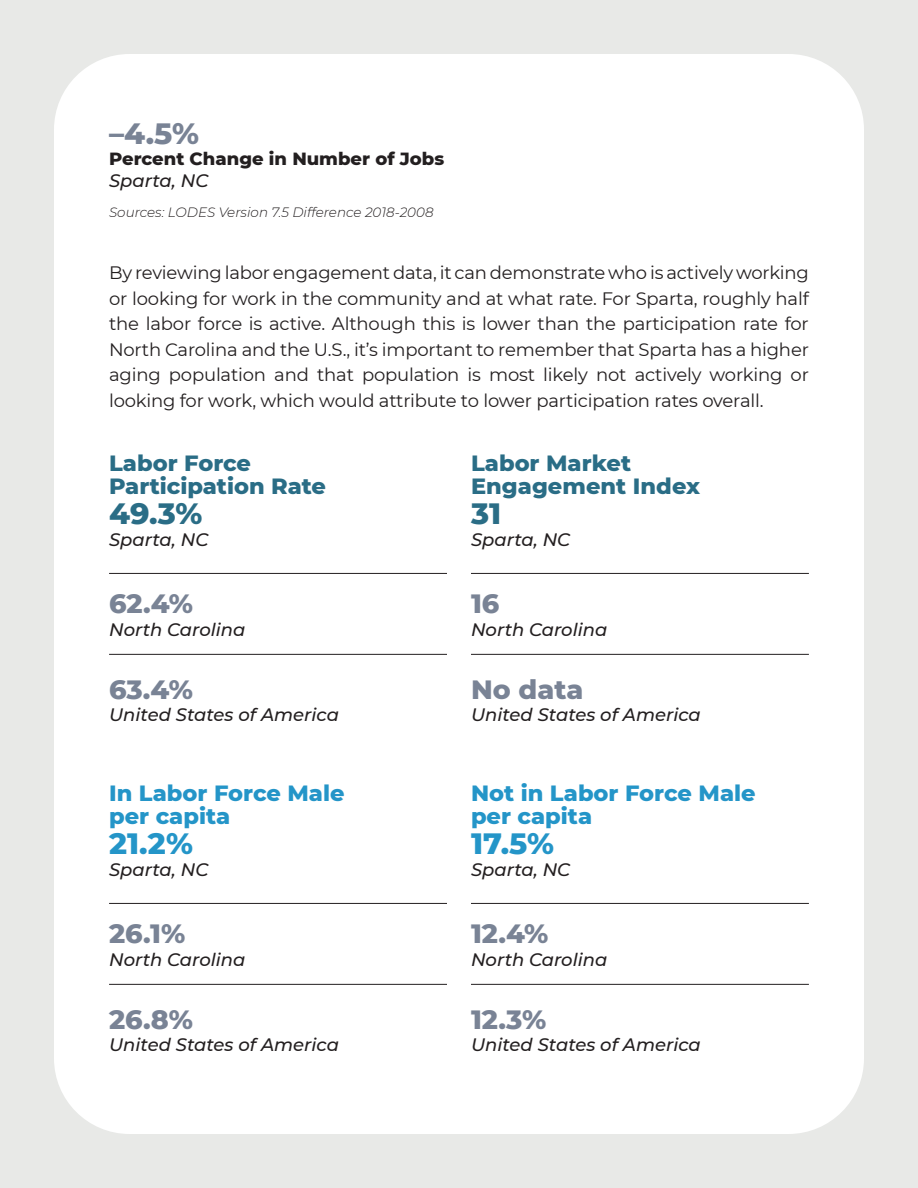
<style>
.page{position:relative;width:918px;height:1188px;background:#e8e9e7}
.page>*{position:absolute;margin:0;border:0;box-sizing:border-box;transform-origin:0 0}
.t1{font:800 30px "Montserrat";color:#2495c8}
.t2{font:800 30px "Montserrat";color:#2a6d86}
.t3{font:800 30px "Montserrat";color:#798395}
.t4{font:800 27px "Montserrat";color:#798395}
.t5{font:800 22.5px "Montserrat";color:#2a6d86}
.t6{font:800 22.5px "Montserrat";color:#2495c8}
.t7{font:18px/25.5px "Montserrat";letter-spacing:-.01em;color:#231f20;text-align:justify}
.t8{font:italic 500 18px "Montserrat";color:#231f20}
.t9{font:800 18px "Montserrat";color:#231f20}
.t10{font:italic 300 13.5px "Montserrat";color:#231f20}
</style>
<div class="page">
<div style="left:54px;top:54px;width:810px;height:1080px;background:#fff;border-radius:76px"></div>
<hr style="left:109px;top:573px;width:338px;height:1px;background:#231f20">
<hr style="left:109px;top:654px;width:338px;height:1px;background:#231f20">
<hr style="left:471px;top:573px;width:338px;height:1px;background:#231f20">
<hr style="left:471px;top:654px;width:338px;height:1px;background:#231f20">
<hr style="left:109px;top:903px;width:338px;height:1px;background:#231f20">
<hr style="left:109px;top:984px;width:338px;height:1px;background:#231f20">
<hr style="left:471px;top:903px;width:338px;height:1px;background:#231f20">
<hr style="left:471px;top:984px;width:338px;height:1px;background:#231f20">
<p class="t3" style="left:109px;top:111px;width:91px">–4.5%</p>
<p class="t9" style="left:109px;top:145px;width:337px">Percent Change in Number of Jobs</p>
<p class="t8" style="left:109px;top:168px;width:101px">Sparta, NC</p>
<p class="t10" style="left:109px;top:203px;width:326px">Sources: LODES Version 7.5 Difference 2018-2008</p>
<p class="t7" style="left:109px;top:259px;width:701px">By reviewing labor engagement data, it can demonstrate who is actively working or looking for work in the community and at what rate. For Sparta, roughly half the labor force is active. Although this is lower than the participation rate for North Carolina and the U.S., it’s important to remember that Sparta has a higher aging population and that population is most likely not actively working or looking for work, which would attribute to lower participation rates overall.</p>
<p class="t5" style="left:109px;top:447px;width:144px">Labor Force</p>
<p class="t5" style="left:109px;top:469px;width:218px">Participation Rate</p>
<p class="t2" style="left:109px;top:491px;width:95px">49.3%</p>
<p class="t8" style="left:109px;top:527px;width:101px">Sparta, NC</p>
<p class="t4" style="left:109px;top:584px;width:86px">62.4%</p>
<p class="t8" style="left:109px;top:617px;width:138px">North Carolina</p>
<p class="t4" style="left:109px;top:669px;width:85px">63.4%</p>
<p class="t8" style="left:109px;top:702px;width:231px">United States of America</p>
<p class="t6" style="left:109px;top:777px;width:237px">In Labor Force Male</p>
<p class="t6" style="left:109px;top:799px;width:123px">per capita</p>
<p class="t1" style="left:109px;top:821px;width:86px">21.2%</p>
<p class="t8" style="left:109px;top:857px;width:101px">Sparta, NC</p>
<p class="t4" style="left:109px;top:914px;width:78px">26.1%</p>
<p class="t8" style="left:109px;top:947px;width:138px">North Carolina</p>
<p class="t4" style="left:109px;top:999px;width:85px">26.8%</p>
<p class="t8" style="left:109px;top:1032px;width:231px">United States of America</p>
<p class="t5" style="left:471px;top:447px;width:162px">Labor Market</p>
<p class="t5" style="left:471px;top:469px;width:231px">Engagement Index</p>
<p class="t2" style="left:471px;top:491px;width:32px">31</p>
<p class="t8" style="left:471px;top:527px;width:101px">Sparta, NC</p>
<p class="t4" style="left:471px;top:584px;width:30px">16</p>
<p class="t8" style="left:471px;top:617px;width:138px">North Carolina</p>
<p class="t4" style="left:471px;top:669px;width:114px">No data</p>
<p class="t8" style="left:471px;top:702px;width:231px">United States of America</p>
<p class="t6" style="left:471px;top:777px;width:286px">Not in Labor Force Male</p>
<p class="t6" style="left:471px;top:799px;width:123px">per capita</p>
<p class="t1" style="left:471px;top:821px;width:85px">17.5%</p>
<p class="t8" style="left:471px;top:857px;width:101px">Sparta, NC</p>
<p class="t4" style="left:471px;top:914px;width:79px">12.4%</p>
<p class="t8" style="left:471px;top:947px;width:138px">North Carolina</p>
<p class="t4" style="left:471px;top:999px;width:77px">12.3%</p>
<p class="t8" style="left:471px;top:1032px;width:231px">United States of America</p>
</div>
